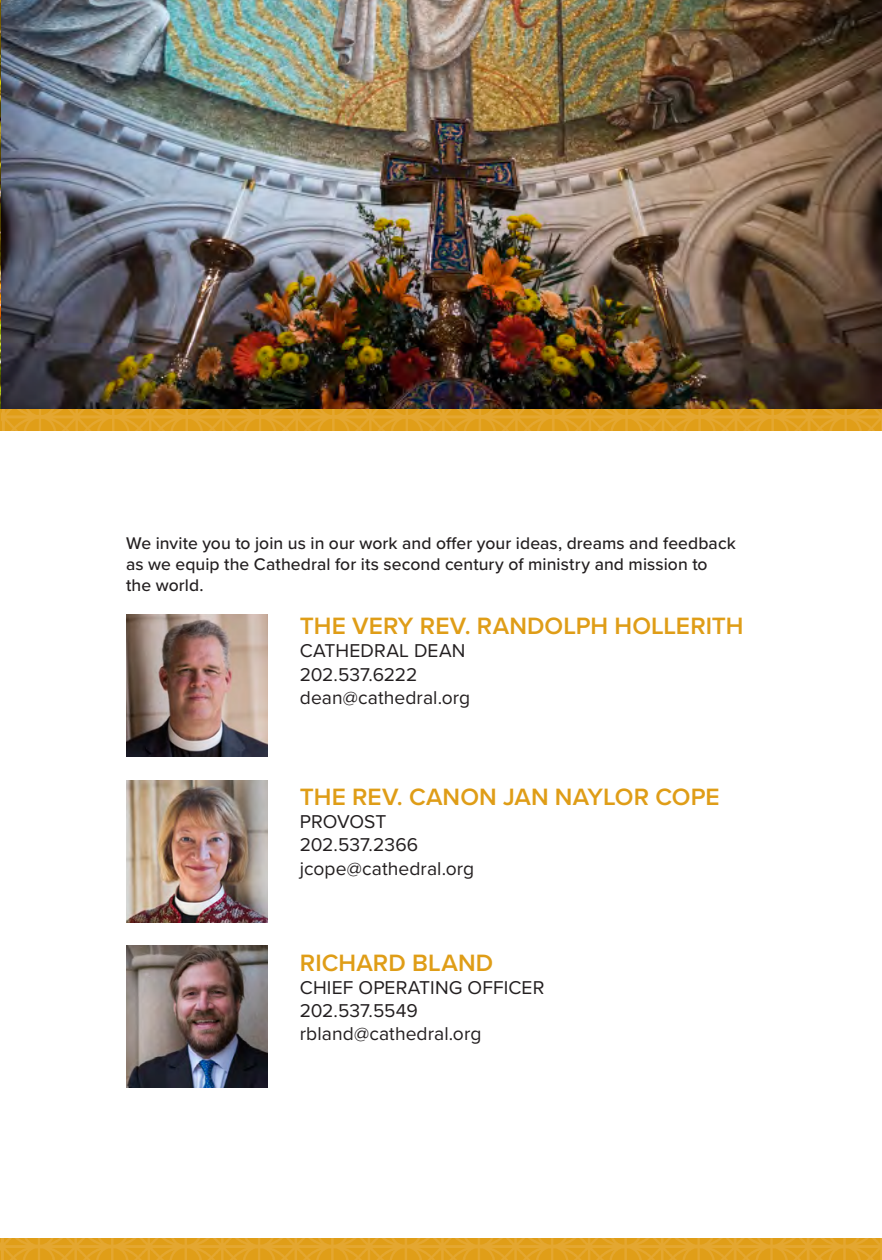
<style>
.page{position:relative;width:882px;height:1260px;background:#fff}
.page>*{position:absolute;margin:0;border:0;box-sizing:border-box;transform-origin:0 0}
.t1{font:600 24.5px "Proxima Nova";letter-spacing:.005em;color:#df9d17}
.t2{font:19.25px "Proxima Nova";letter-spacing:.005em;color:#231f20}
.t3{font:500 17.5px/21px "Proxima Nova";letter-spacing:.005em;color:#231f20}
</style>
<div class="page">
<img style="left:1px;top:0;width:881px;height:410px">
<img style="left:0;top:0;width:1px;height:410px">
<svg style="left:0;top:410px;width:1px;height:21px"></svg>
<img style="left:0;top:1239px;width:882px;height:21px">
<img style="left:1px;top:410px;width:881px;height:21px">
<img style="left:126px;top:615px;width:142px;height:142px">
<img style="left:126px;top:780px;width:142px;height:142px">
<img style="left:126px;top:946px;width:142px;height:141px">
<p class="t3" style="left:126px;top:532px;width:611px">We invite you to join us in our work and offer your ideas, dreams and feedback as we equip the Cathedral for its second century of ministry and mission to the world.</p>
<p class="t1" style="left:300px;top:608px;width:445px">THE VERY REV. RANDOLPH HOLLERITH</p>
<p class="t2" style="left:300px;top:637px;width:167px">CATHEDRAL DEAN</p>
<p class="t2" style="left:300px;top:660px;width:119px">202.537.6222</p>
<p class="t2" style="left:300px;top:683px;width:172px">dean@cathedral.org</p>
<p class="t1" style="left:300px;top:779px;width:421px">THE REV. CANON JAN NAYLOR COPE</p>
<p class="t2" style="left:300px;top:808px;width:88px">PROVOST</p>
<p class="t2" style="left:300px;top:831px;width:120px">202.537.2366</p>
<p class="t2" style="left:300px;top:854px;width:176px">jcope@cathedral.org</p>
<p class="t1" style="left:300px;top:944px;width:195px">RICHARD BLAND</p>
<p class="t2" style="left:300px;top:973px;width:246px">CHIEF OPERATING OFFICER</p>
<p class="t2" style="left:300px;top:996px;width:119px">202.537.5549</p>
<p class="t2" style="left:300px;top:1019px;width:183px">rbland@cathedral.org</p>
</div>
